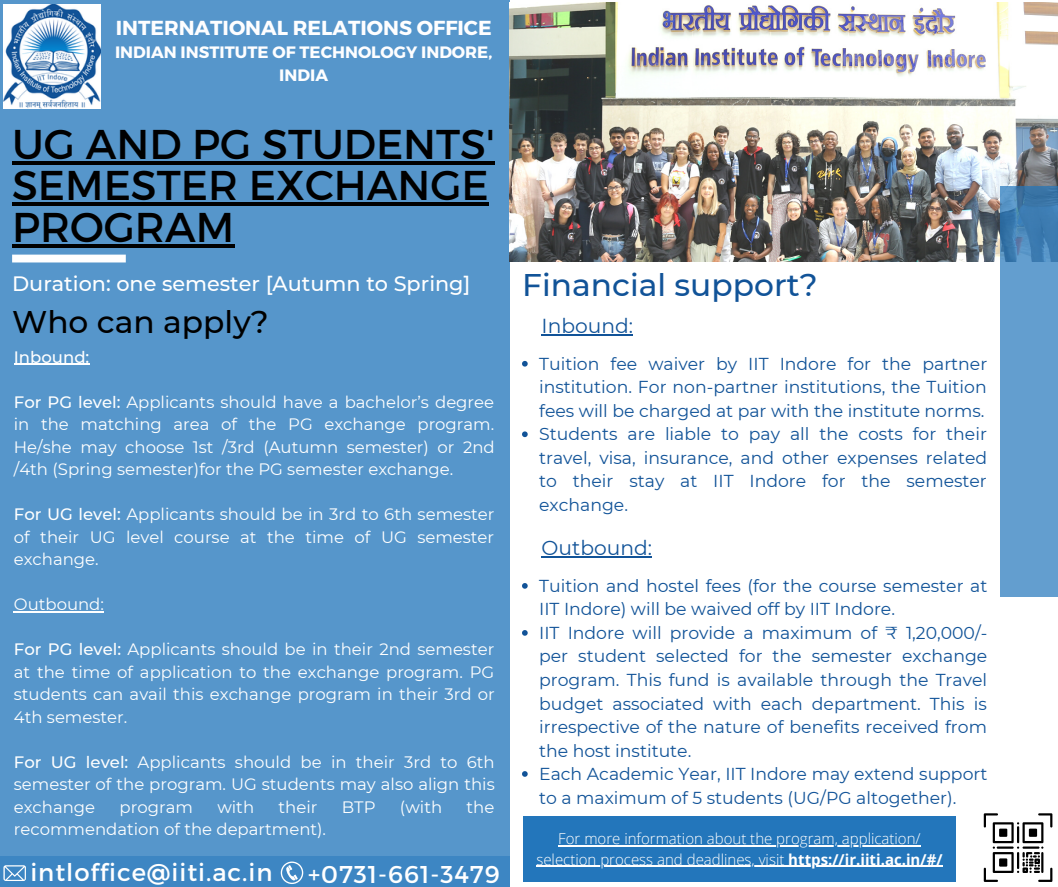
<style>
.page{position:relative;width:1058px;height:887px;background:#fff}
.page>*{position:absolute;margin:0;border:0;box-sizing:border-box;transform-origin:0 0}
.t1{font:41.55px/41.7px "Montserrat";color:#000}
.t2{font:500 31.2px "Montserrat";color:#115398}
.t3{font:500 31.2px "Montserrat";color:#000}
.t4{font:24.3px "Montserrat";letter-spacing:.04em;color:#fff}
.t5{font:500 20.85px "Montserrat";color:#fff}
.t6{font:700 20.25px "Montserrat";color:#fefeff}
.t7{font:20.25px "Montserrat";color:#115398}
.t8{font:17.25px/23.5px "Montserrat";color:#115398}
.t9{font:16.5px/22.5px "Montserrat";color:#fff;text-align:justify}
.t10{font:700 16.5px/22.5px "Montserrat";color:#fefeff;text-align:center}
.t11{font:500 16.5px "Montserrat";color:#fff}
.t12{font:300 15px/20.2px "Open Sans";color:#fff;text-align:center}
.s1{font-weight:500}
.s2{font-weight:700}
</style>
<div class="page">
<div style="left:0;top:0;width:510px;height:886px;background:#5696cb"></div>
<img style="left:510px;top:2px;width:548px;height:259px">
<svg style="left:999px;top:186px;width:59px;height:410px;background:#5f99ca"></svg>
<div style="left:0;top:856px;width:510px;height:30px;background:#3d86c3"></div>
<svg style="left:281px;top:861px;width:22px;height:23px"></svg>
<div style="left:523px;top:816px;width:432px;height:65px;background:#2376bb"></div>
<hr style="left:558px;top:845px;width:362px;height:1px;background:#fff">
<hr style="left:536px;top:865px;width:252px;height:1px;background:#fff">
<hr style="left:788px;top:865px;width:154px;height:1px;background:#fff">
<div style="left:12px;top:254px;width:114px;height:8px;background:#fff"></div>
<img style="left:3px;top:5px;width:97px;height:103px">
<svg style="left:3px;top:865px;width:23px;height:16px"></svg>
<svg style="left:983px;top:813px;width:69px;height:68px"></svg>
<hr style="left:12px;top:161px;width:483px;height:3px;background:#000">
<hr style="left:12px;top:202px;width:477px;height:4px;background:#000">
<hr style="left:12px;top:244px;width:222px;height:3px;background:#000">
<hr style="left:14px;top:363px;width:75px;height:2px;background:#fff">
<hr style="left:14px;top:611px;width:90px;height:1px;background:#fff">
<svg style="left:522px;top:361px;width:5px;height:5px"></svg>
<svg style="left:522px;top:431px;width:5px;height:6px"></svg>
<svg style="left:522px;top:583px;width:5px;height:5px"></svg>
<svg style="left:522px;top:630px;width:5px;height:5px"></svg>
<svg style="left:522px;top:771px;width:5px;height:5px"></svg>
<hr style="left:541px;top:334px;width:92px;height:2px;background:#115398">
<hr style="left:541px;top:556px;width:111px;height:2px;background:#115398">
<p class="t6" style="left:116px;top:14px;width:377px">INTERNATIONAL RELATIONS OFFICE</p>
<p class="t10" style="left:115px;top:40px;width:379px">INDIAN INSTITUTE OF TECHNOLOGY INDORE,<br>INDIA</p>
<h1 class="t1" style="left:12px;top:121px;width:484px">UG AND PG STUDENTS'<br>SEMESTER EXCHANGE<br>PROGRAM</h1>
<p class="t5" style="left:12px;top:270px;width:460px">Duration: one semester [Autumn to Spring]</p>
<h2 class="t3" style="left:12px;top:303px;width:258px">Who can apply?</h2>
<p class="t11" style="left:14px;top:346px;width:77px">Inbound:</p>
<p class="t9" style="left:14px;top:390px;width:482px"><span class="s1">For PG level:</span> Applicants should have a bachelor’s degree in the matching area of the PG exchange program.<br>He/she may choose 1st /3rd (Autumn semester) or 2nd /4th (Spring semester)for the PG semester exchange.</p>
<p class="t9" style="left:14px;top:503px;width:482px"><span class="s1">For UG level:</span> Applicants should be in 3rd to 6th semester of their UG level course at the time of UG semester exchange.</p>
<p class="t9" style="left:14px;top:593px;width:92px">Outbound:</p>
<p class="t9" style="left:14px;top:638px;width:482px"><span class="s1">For PG level:</span> Applicants should be in their 2nd semester at the time of application to the exchange program. PG students can avail this exchange program in their 3rd or 4th semester.</p>
<p class="t9" style="left:14px;top:750px;width:482px"><span class="s1">For UG level:</span> Applicants should be in their 3rd to 6th semester of the program. UG students may also align this exchange</p>
<p class="t9" style="left:120px;top:795px;width:75px">program</p>
<p class="t9" style="left:217px;top:795px;width:38px">with</p>
<p class="t9" style="left:278px;top:795px;width:40px">their</p>
<p class="t9" style="left:342px;top:795px;width:35px">BTP</p>
<p class="t9" style="left:400px;top:795px;width:44px">(with</p>
<p class="t9" style="left:466px;top:795px;width:29px">the</p>
<p class="t9" style="left:14px;top:818px;width:314px">recommendation of the department).</p>
<h3 class="t4" style="left:30px;top:856px;width:244px">intloffice@iiti.ac.in</h3>
<h3 class="t4" style="left:308px;top:858px;width:193px">+0731-661-3479</h3>
<h2 class="t2" style="left:522px;top:265px;width:297px">Financial support?</h2>
<p class="t7" style="left:541px;top:313px;width:93px">Inbound:</p>
<p class="t8" style="left:539px;top:352px;width:449px">Tuition fee waiver by IIT Indore for the partner institution. For non-partner institutions, the Tuition fees will be charged at par with the institute norms.<br>Students are liable to pay all the costs for their travel, visa, insurance, and other expenses related to their stay at IIT Indore for the semester exchange.</p>
<p class="t7" style="left:541px;top:535px;width:112px">Outbound:</p>
<p class="t8" style="left:539px;top:574px;width:450px">Tuition and hostel fees (for the course semester at IIT Indore) will be waived off by IIT Indore.<br>IIT Indore will provide a maximum of ₹ 1,20,000/- per student selected for the semester exchange program. This fund is available through the Travel budget associated with each department. This is irrespective of the nature of benefits received from the host institute.<br>Each Academic Year, IIT Indore may extend support to a maximum of 5 students (UG/PG altogether).</p>
<p class="t12" style="left:536px;top:828px;width:407px">For more information about the program, application/ selection process and deadlines, visit <span class="s2">https://ir.iiti.ac.in/#/</span></p>
</div>
